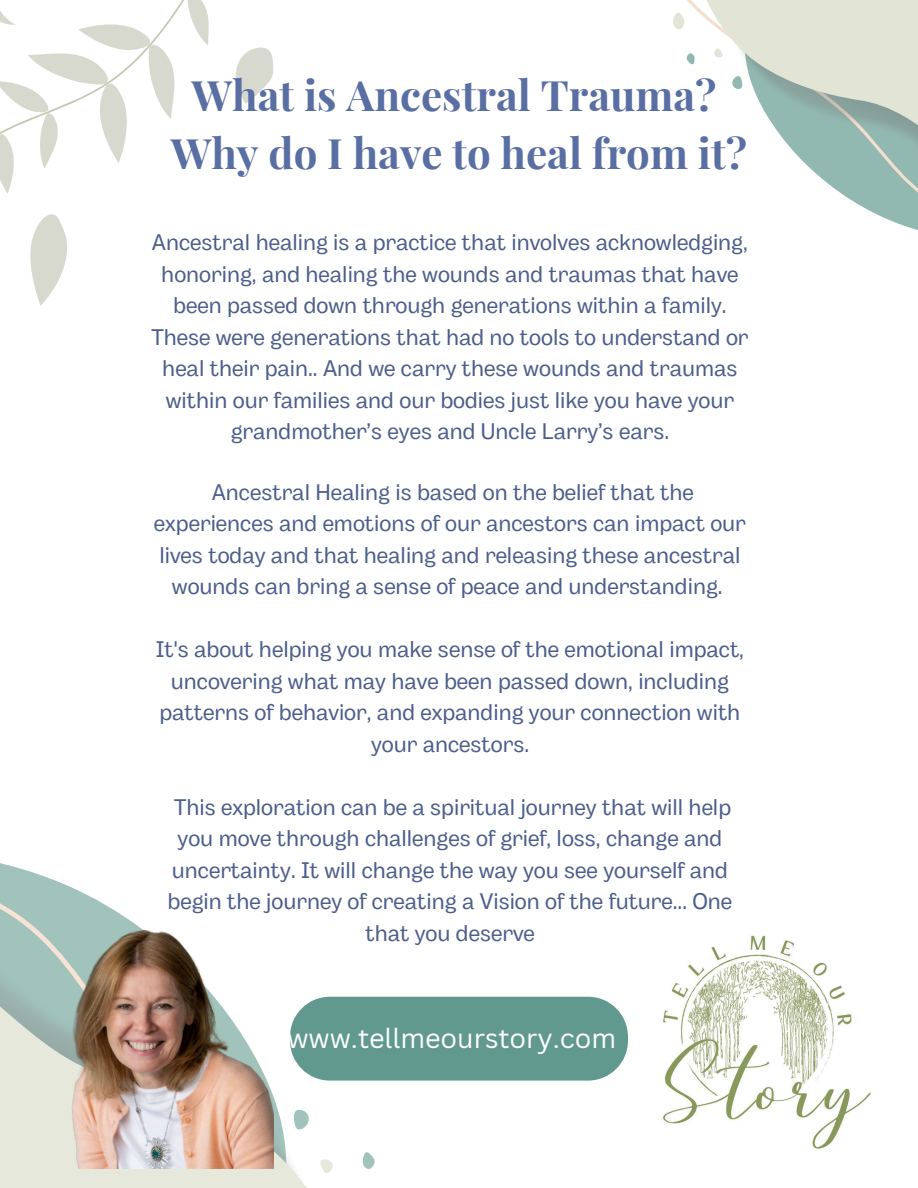
<style>
.page{position:relative;width:918px;height:1188px;background:#fff}
.page>*{position:absolute;margin:0;border:0;box-sizing:border-box;transform-origin:0 0}
.t1{font:700 42px/58.5px "Playfair Display";color:#596ea3;text-align:center}
.t2{font:27px "Canva Sans";color:#fff}
.t3{font:22.5px/31.5px "Body Grotesque";color:#4c5e8b;text-align:center}
</style>
<div class="page">
<svg style="left:0;top:863px;width:449px;height:325px"></svg>
<svg style="left:287px;top:1106px;width:26px;height:26px"></svg>
<svg style="left:315px;top:1155px;width:20px;height:21px"></svg>
<svg style="left:358px;top:1151px;width:21px;height:20px"></svg>
<svg style="left:687px;top:0;width:231px;height:230px"></svg>
<svg style="left:730px;top:74px;width:16px;height:17px"></svg>
<svg style="left:713px;top:47px;width:13px;height:13px"></svg>
<svg style="left:686px;top:52px;width:12px;height:13px"></svg>
<svg style="left:673px;top:11px;width:15px;height:21px"></svg>
<svg style="left:0;top:0;width:274px;height:306px"></svg>
<img style="left:663px;top:935px;width:208px;height:214px">
<img style="left:25px;top:920px;width:249px;height:248px">
<svg style="left:290px;top:1043px;width:338px;height:38px"></svg>
<div style="left:290px;top:997px;width:338px;height:79px;background:#61998e;border-radius:40px"></div>
<p class="t1" style="left:171px;top:64px;width:578px">What is Ancestral Trauma?<br>Why do I have to heal from it?</p>
<p class="t3" style="left:151px;top:228px;width:599px">Ancestral healing is a practice that involves acknowledging, honoring, and healing the wounds and traumas that have been passed down through generations within a family.<br>These were generations that had no tools to understand or heal their pain.. And we carry these wounds and traumas within our families and our bodies just like you have your grandmother’s eyes and Uncle Larry’s ears.</p>
<p class="t3" style="left:154px;top:478px;width:593px">Ancestral Healing is based on the belief that the experiences and emotions of our ancestors can impact our lives today and that healing and releasing these ancestral wounds can bring a sense of peace and understanding.</p>
<p class="t3" style="left:156px;top:636px;width:590px">It's about helping you make sense of the emotional impact, uncovering what may have been passed down, including patterns of behavior, and expanding your connection with your ancestors.</p>
<p class="t3" style="left:168px;top:793px;width:566px">This exploration can be a spiritual journey that will help you move through challenges of grief, loss, change and uncertainty. It will change the way you see yourself and begin the journey of creating a Vision of the future... One that you deserve</p>
<p class="t2" style="left:287px;top:1019px;width:330px">www.tellmeourstory.com</p>
</div>
